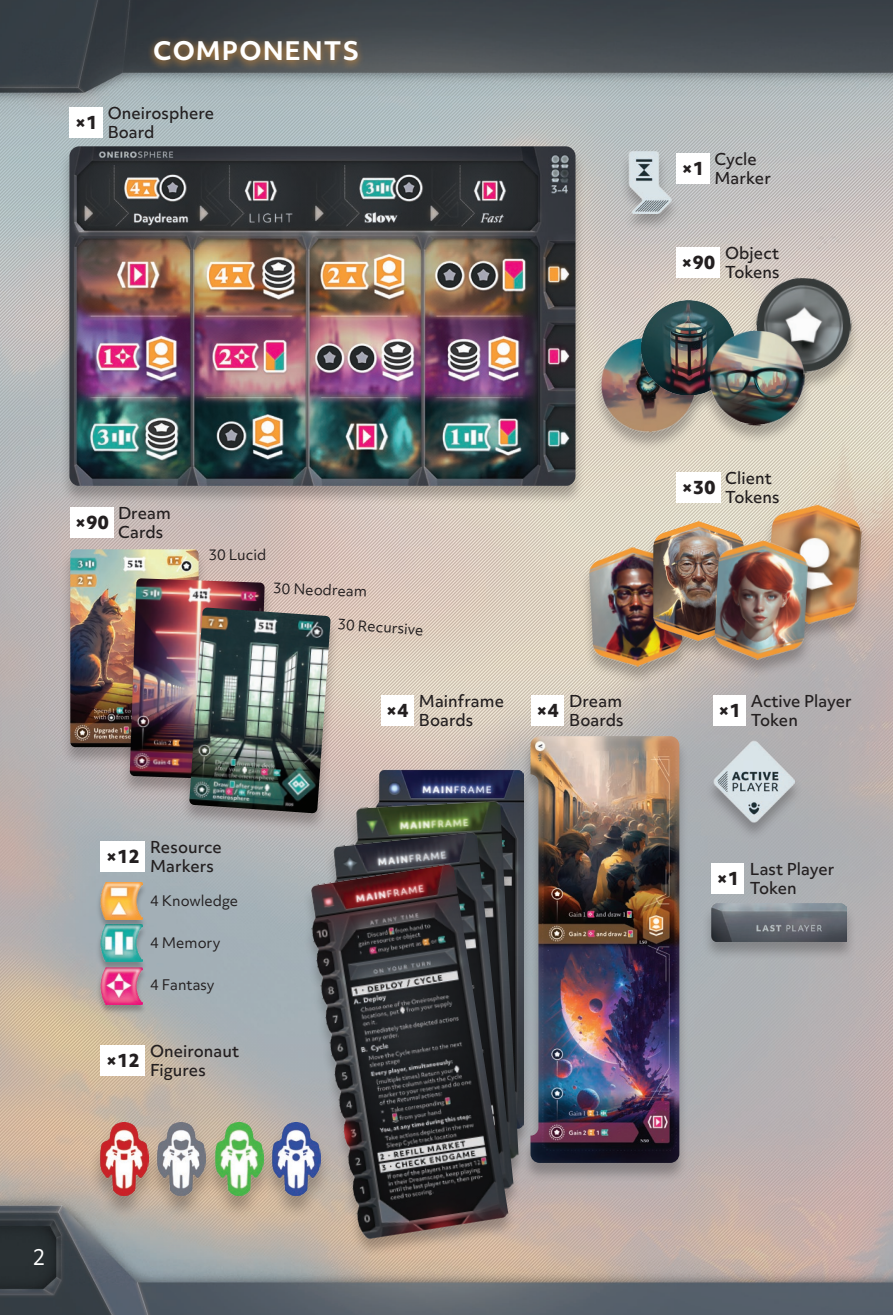
<style>
.page{position:relative;width:893px;height:1315px;background:#fff}
.page>*{position:absolute;margin:0;border:0;box-sizing:border-box;transform-origin:0 0}
.t1{font:700 24.5px "Objektiv Mk 3";letter-spacing:.04em;color:#fff}
.t2{font:21px "Objektiv Mk 3";color:#fff}
.t3{font:800 17.5px "Objektiv Mk 3";color:#231f20}
.t4{font:500 15.75px/18.9px "Objektiv Mk 3";color:#231f20}
.t5{font:14px "Objektiv Mk 3";color:#231f20}
</style>
<div class="page">
<img style="left:0;top:0;width:893px;height:1315px">
<div style="left:146px;top:35px;width:219px;height:36px;background:#f89d33;opacity:.75"></div>
<div style="left:676px;top:153px;width:33px;height:31px;background:#fff"></div>
<div style="left:676px;top:247px;width:44px;height:31px;background:#fff"></div>
<div style="left:676px;top:472px;width:45px;height:31px;background:#fff"></div>
<div style="left:70px;top:507px;width:44px;height:31px;background:#fff"></div>
<div style="left:381px;top:695px;width:32px;height:31px;background:#fff"></div>
<div style="left:531px;top:695px;width:33px;height:31px;background:#fff"></div>
<div style="left:101px;top:841px;width:44px;height:31px;background:#fff"></div>
<div style="left:101px;top:1045px;width:44px;height:30px;background:#fff"></div>
<div style="left:713px;top:695px;width:33px;height:31px;background:#fff"></div>
<div style="left:712px;top:863px;width:32px;height:31px;background:#fff"></div>
<div style="left:69px;top:107px;width:34px;height:31px;background:#fff"></div>
<div style="left:747px;top:279px;width:113px;height:112px;background:#231f20;opacity:.3"></div>
<img style="left:754px;top:276px;width:100px;height:99px">
<div style="left:61px;top:549px;width:147px;height:217px;background:#231f20;opacity:.3"></div>
<img style="left:70px;top:549px;width:129px;height:198px">
<img style="left:373px;top:770px;width:148px;height:32px">
<img style="left:350px;top:800px;width:169px;height:33px">
<div style="left:324px;top:833px;width:198px;height:387px;background:#231f20;opacity:.3"></div>
<img style="left:328px;top:831px;width:186px;height:34px">
<div style="left:303px;top:865px;width:213px;height:392px;background:#231f20;opacity:.3"></div>
<img style="left:305px;top:863px;width:204px;height:377px">
<div style="left:592px;top:339px;width:113px;height:112px;background:#231f20;opacity:.3"></div>
<img style="left:599px;top:335px;width:99px;height:99px">
<div style="left:632px;top:301px;width:113px;height:113px;background:#231f20;opacity:.3"></div>
<img style="left:641px;top:300px;width:95px;height:95px">
<div style="left:261px;top:1123px;width:70px;height:96px;background:#231f20;opacity:.3"></div>
<img style="left:272px;top:1122px;width:49px;height:73px">
<div style="left:203px;top:1123px;width:71px;height:96px;background:#231f20;opacity:.3"></div>
<img style="left:214px;top:1122px;width:49px;height:73px">
<div style="left:146px;top:1123px;width:70px;height:96px;background:#231f20;opacity:.3"></div>
<img style="left:157px;top:1122px;width:49px;height:73px">
<div style="left:88px;top:1123px;width:71px;height:96px;background:#231f20;opacity:.3"></div>
<img style="left:99px;top:1122px;width:49px;height:73px">
<div style="left:60px;top:147px;width:525px;height:358px;background:#231f20;opacity:.3"></div>
<img style="left:69px;top:146px;width:506px;height:340px">
<div style="left:705px;top:742px;width:98px;height:98px;background:#231f20;opacity:.3"></div>
<img style="left:713px;top:741px;width:82px;height:81px">
<div style="left:619px;top:152px;width:61px;height:80px;background:#231f20;opacity:.3"></div>
<img style="left:628px;top:151px;width:44px;height:62px">
<div style="left:702px;top:903px;width:154px;height:57px;background:#231f20;opacity:.3"></div>
<img style="left:711px;top:903px;width:136px;height:38px">
<div style="left:121px;top:579px;width:153px;height:220px;background:#231f20;opacity:.3"></div>
<img style="left:130px;top:578px;width:135px;height:202px">
<div style="left:180px;top:608px;width:159px;height:224px;background:#231f20;opacity:.3"></div>
<img style="left:189px;top:607px;width:142px;height:206px">
<div style="left:700px;top:331px;width:114px;height:114px;background:#231f20;opacity:.3"></div>
<img style="left:708px;top:328px;width:99px;height:100px">
<div style="left:580px;top:548px;width:111px;height:137px;background:#231f20;opacity:.3"></div>
<img style="left:588px;top:545px;width:95px;height:124px">
<div style="left:644px;top:522px;width:109px;height:136px;background:#231f20;opacity:.3"></div>
<img style="left:653px;top:521px;width:90px;height:119px">
<div style="left:758px;top:506px;width:112px;height:136px;background:#231f20;opacity:.3"></div>
<img style="left:765px;top:502px;width:98px;height:125px">
<div style="left:706px;top:542px;width:111px;height:136px;background:#231f20;opacity:.3"></div>
<img style="left:713px;top:538px;width:96px;height:124px">
<div style="left:521px;top:736px;width:167px;height:446px;background:#231f20;opacity:.3"></div>
<img style="left:530px;top:736px;width:149px;height:427px">
<div style="left:96px;top:968px;width:51px;height:46px;background:#231f20;opacity:.3"></div>
<img style="left:101px;top:971px;width:42px;height:33px">
<div style="left:96px;top:925px;width:51px;height:46px;background:#231f20;opacity:.3"></div>
<img style="left:101px;top:929px;width:42px;height:33px">
<div style="left:96px;top:883px;width:51px;height:46px;background:#231f20;opacity:.3"></div>
<img style="left:101px;top:882px;width:42px;height:37px">
<h1 class="t1" style="left:153px;top:33px;width:207px">COMPONENTS</h1>
<p class="t3" style="left:75px;top:110px;width:24px">×1</p>
<p class="t4" style="left:108px;top:103px;width:108px">Oneirosphere<br>Board</p>
<p class="t3" style="left:682px;top:156px;width:24px">×1</p>
<p class="t4" style="left:714px;top:149px;width:58px">Cycle<br>Marker</p>
<p class="t3" style="left:681px;top:250px;width:35px">×90</p>
<p class="t4" style="left:725px;top:243px;width:56px">Object<br>Tokens</p>
<p class="t3" style="left:75px;top:510px;width:35px">×90</p>
<p class="t4" style="left:118px;top:503px;width:54px">Dream<br>Cards</p>
<p class="t5" style="left:208px;top:545px;width:59px">30 Lucid</p>
<p class="t5" style="left:273px;top:578px;width:96px;rotate:2deg">30 Neodream</p>
<p class="t5" style="left:338px;top:614px;width:88px;rotate:4deg">30 Recursive</p>
<p class="t4" style="left:419px;top:691px;width:87px">Mainframe<br>Boards</p>
<p class="t4" style="left:569px;top:691px;width:56px">Dream<br>Boards</p>
<p class="t3" style="left:386px;top:698px;width:24px">×4</p>
<p class="t3" style="left:536px;top:698px;width:24px">×4</p>
<p class="t3" style="left:106px;top:844px;width:35px">×12</p>
<p class="t4" style="left:150px;top:837px;width:73px">Resource<br>Markers</p>
<p class="t5" style="left:150px;top:890px;width:90px">4 Knowledge</p>
<p class="t5" style="left:150px;top:933px;width:72px">4 Memory</p>
<p class="t5" style="left:150px;top:975px;width:66px">4 Fantasy</p>
<p class="t3" style="left:106px;top:1047px;width:35px">×12</p>
<p class="t4" style="left:150px;top:1041px;width:91px">Oneironaut<br>Figures</p>
<p class="t3" style="left:681px;top:475px;width:35px">×30</p>
<p class="t4" style="left:725px;top:469px;width:56px">Client<br>Tokens</p>
<p class="t3" style="left:718px;top:698px;width:24px">×1</p>
<p class="t4" style="left:751px;top:691px;width:102px">Active Player<br>Token</p>
<p class="t3" style="left:717px;top:866px;width:24px">×1</p>
<p class="t4" style="left:750px;top:859px;width:86px">Last Player<br>Token</p>
<h2 class="t2" style="left:33px;top:1242px;width:15px">2</h2>
</div>
